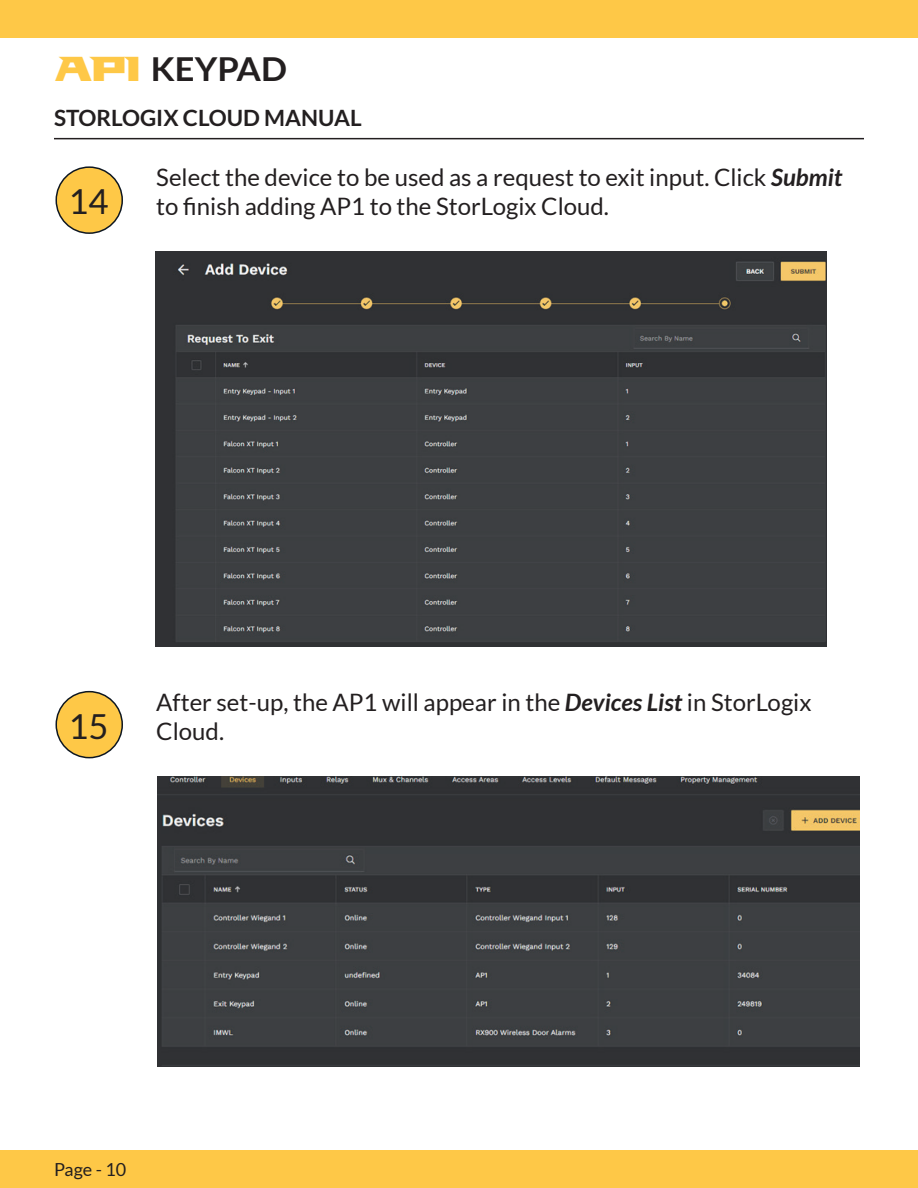
<style>
.page{position:relative;width:918px;height:1188px;background:#fff}
.page>*{position:absolute;margin:0;border:0;box-sizing:border-box;transform-origin:0 0}
.t1{font:34.5px "Lato";color:#231f20}
.t2{font:700 33px "Lato";color:#231f20;scale:1.05 1}
.t3{font:24px/28.8px "Lato";color:#231f20}
.t4{font:700 22.5px "Lato";color:#231f20}
.t5{font:18px "Lato";color:#231f20}
.s1{font-family:"Falcons Font";font-weight:400;font-size:36px;color:#fec847}
.s2{font-weight:700;font-style:italic}
</style>
<div class="page">
<div style="left:0;top:0;width:918px;height:38px;background:#fec847"></div>
<div style="left:0;top:1150px;width:918px;height:38px;background:#fec847"></div>
<hr style="left:54px;top:138px;width:810px;height:1px;background:#231f20">
<div style="left:56px;top:692px;width:66px;height:66px;background:#fec847;border-radius:50%"></div>
<div style="left:56px;top:691px;width:67px;height:67px;border:2px solid #0e1721;border-radius:50%"></div>
<div style="left:56px;top:167px;width:66px;height:66px;background:#fec847;border-radius:50%"></div>
<div style="left:56px;top:166px;width:67px;height:68px;border:2px solid #0e1721;border-radius:50%"></div>
<img style="left:156px;top:252px;width:670px;height:394px">
<img style="left:157px;top:777px;width:702px;height:289px">
<h2 class="t2" style="left:54px;top:50px;width:223px"><span class="s1">AP1</span> KEYPAD</h2>
<p class="t4" style="left:54px;top:105px;width:309px">STORLOGIX CLOUD MANUAL</p>
<h1 class="t1" style="left:68px;top:182px;width:42px">14</h1>
<p class="t3" style="left:156px;top:163px;width:688px">Select the device to be used as a request to exit input. Click <span class="s2">Submit </span>to finish adding AP1 to the StorLogix Cloud.</p>
<h1 class="t1" style="left:68px;top:707px;width:42px">15</h1>
<p class="t3" style="left:156px;top:688px;width:657px">After set-up, the AP1 will appear in the <span class="s2">Devices List</span> in StorLogix<br>Cloud.</p>
<p class="t5" style="left:54px;top:1159px;width:74px">Page - 10</p>
</div>
